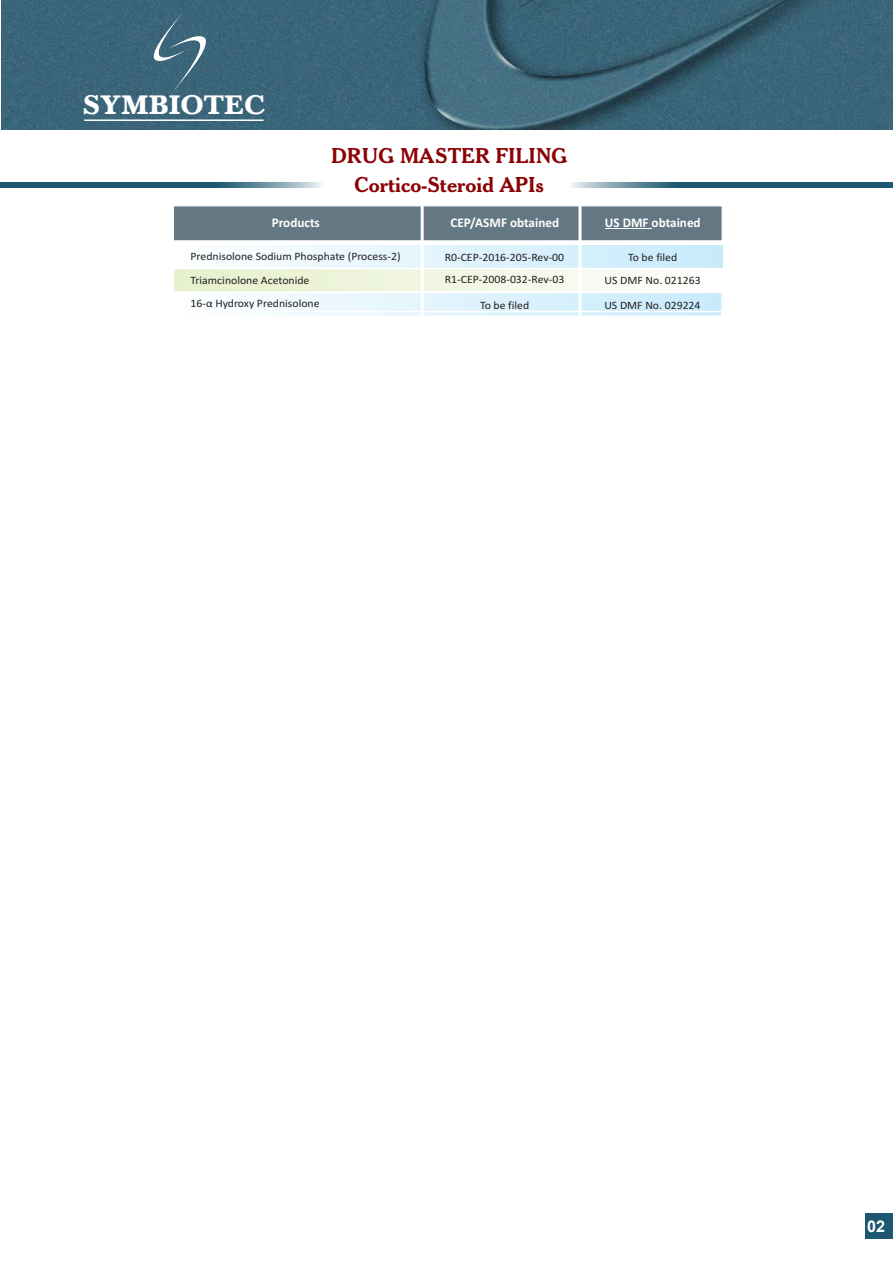
<style>
.page{position:relative;width:893px;height:1263px;background:#fff}
.page>*{position:absolute;margin:0;border:0;box-sizing:border-box;transform-origin:0 0}
.t1{font:700 27.9px "Baskerville";color:#fff}
.t2{font:700 20.85px "Cheltenham BT";color:#8b0205}
.t3{font:700 20.7px "Cheltenham BT";color:#8b0205}
.t4{font:700 16.2px "Arial";color:#fff}
.t5{font:700 13.35px "Calibri";color:#fff}
.t6{font:11.25px/23.4px "Calibri";color:#231f20;scale:1.04 1}
</style>
<div class="page">
<div style="left:173px;top:246px;width:549px;height:24px;background:linear-gradient(to right,#fdfeff,#c7eafb)"></div>
<div style="left:173px;top:269px;width:549px;height:23px;background:linear-gradient(to right,#e6f0cb,#fdfefc)"></div>
<div style="left:173px;top:292px;width:549px;height:24px;background:linear-gradient(to right,#fdfeff,#c8ebfb)"></div>
<div style="left:1px;top:0;width:153px;height:129px;background:#3a6579"></div>
<img style="left:154px;top:0;width:738px;height:129px">
<svg style="left:148px;top:12px;width:65px;height:81px;background:#486f83"></svg>
<svg style="left:1px;top:183px;width:321px;height:5px;background:#3c6e84"></svg>
<svg style="left:572px;top:183px;width:321px;height:5px;background:#3b6d84"></svg>
<hr style="left:84px;top:119px;width:180px;height:2px;background:#fff">
<div style="left:865px;top:1213px;width:27px;height:25px;background:#1d5771"></div>
<div style="left:173px;top:311px;width:550px;height:25px;border:2px solid #fff"></div>
<div style="left:173px;top:206px;width:549px;height:35px;background:#647883;border:1px solid #fff"></div>
<hr style="left:605px;top:228px;width:47px;height:1px;background:#fff">
<hr style="left:421px;top:206px;width:3px;height:1013px;background:#fff">
<hr style="left:579px;top:206px;width:3px;height:1012px;background:#fff">
<div style="left:173px;top:292px;width:550px;height:25px;border:2px solid #fff"></div>
<div style="left:173px;top:268px;width:550px;height:25px;border:2px solid #fff"></div>
<h1 class="t1" style="left:83px;top:94px;width:184px">SYMBIOTEC</h1>
<h3 class="t3" style="left:331px;top:147px;width:238px">DRUG MASTER FILING</h3>
<h2 class="t2" style="left:355px;top:177px;width:191px">Cortico-Steroid APIs</h2>
<p class="t5" style="left:272px;top:217px;width:50px">Products</p>
<p class="t5" style="left:450px;top:217px;width:110px">CEP/ASMF obtained</p>
<p class="t5" style="left:605px;top:217px;width:97px">US DMF obtained</p>
<p class="t6" style="left:190px;top:246px;width:204px">Prednisolone Sodium Phosphate (Process-2)<br>Triamcinolone Acetonide</p>
<p class="t6" style="left:190px;top:293px;width:126px">16-α Hydroxy Prednisolone</p>
<p class="t6" style="left:445px;top:247px;width:116px">R0-CEP-2016-205-Rev-00</p>
<p class="t6" style="left:628px;top:247px;width:49px">To be filed</p>
<p class="t6" style="left:445px;top:269px;width:116px">R1-CEP-2008-032-Rev-03</p>
<p class="t6" style="left:605px;top:270px;width:94px">US DMF No. 021263</p>
<p class="t6" style="left:480px;top:294px;width:49px">To be filed</p>
<p class="t6" style="left:604px;top:294px;width:94px">US DMF No. 029224</p>
<h3 class="t4" style="left:867px;top:1215px;width:19px">02</h3>
</div>
